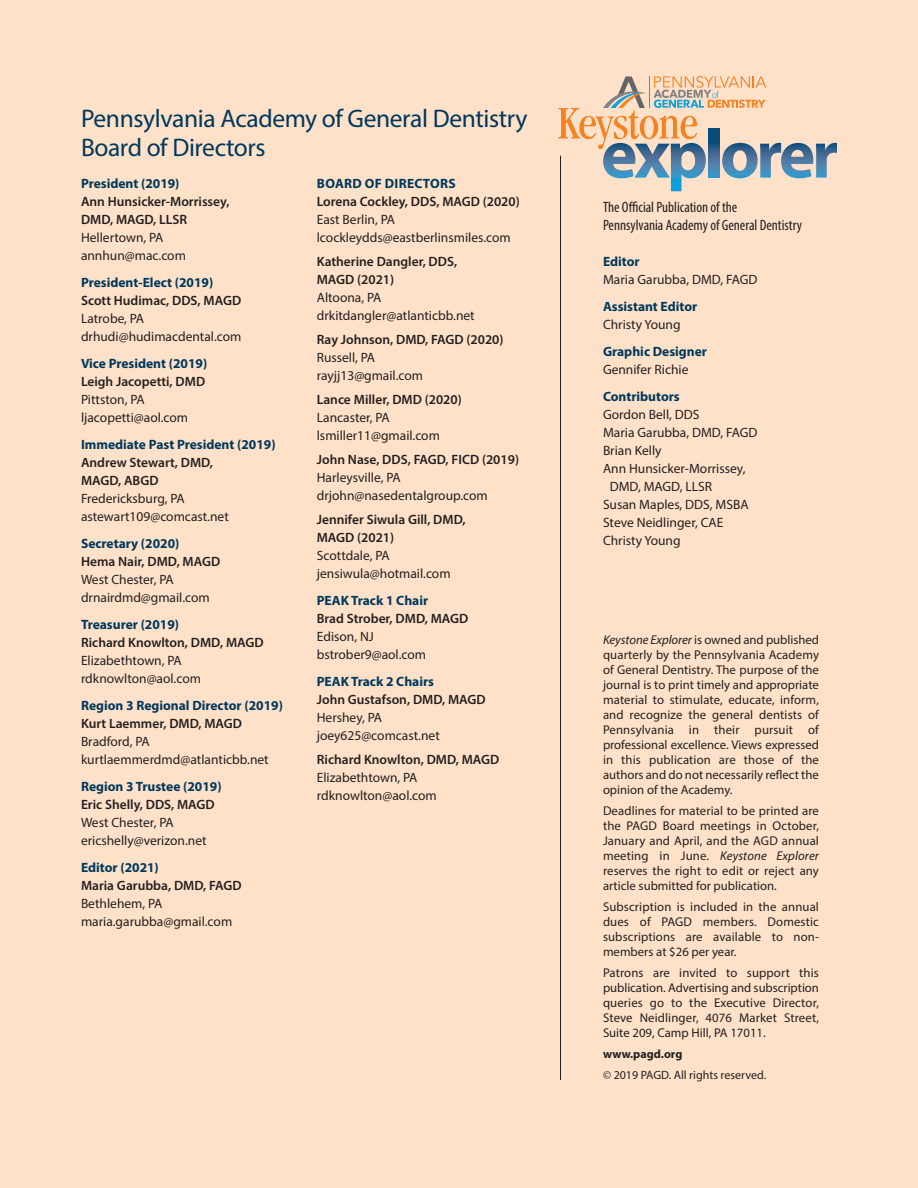
<style>
.page{position:relative;width:918px;height:1188px;background:#fee1c8}
.page>*{position:absolute;margin:0;border:0;box-sizing:border-box;transform-origin:0 0}
.t1{font:25.5px/28.5px "Myriad Pro";letter-spacing:-.015em;color:#00395c}
.t2{font:condensed 15px/18px "Myriad Pro";color:#231f20}
.t3{font:13.5px/18px "Myriad Pro";color:#231f20}
.t4{font:600 13.5px/18px "Myriad Pro";color:#231f20}
.t5{font:700 13.5px "Myriad Pro";color:#00395c}
.t6{font:700 13.5px "Myriad Pro";letter-spacing:.02em;color:#00395c}
.t7{font:12.75px/15px "Myriad Pro";color:#231f20;text-align:justify}
.t8{font:12px "Myriad Pro";color:#231f20}
.t9{font:700 12px "Myriad Pro";color:#231f20}
.s1{font-style:italic}
</style>
<div class="page">
<svg style="left:558px;top:76px;width:279px;height:115px"></svg>
<hr style="left:560px;top:156px;width:1px;height:924px;background:#231f20">
<p class="t1" style="left:81px;top:106px;width:448px">Pennsylvania Academy of General Dentistry<br>Board of Directors</p>
<p class="t5" style="left:81px;top:179px;width:100px">President (2019)</p>
<p class="t4" style="left:81px;top:194px;width:150px">Ann Hunsicker-Morrissey,<br>DMD, MAGD, LLSR</p>
<p class="t3" style="left:81px;top:230px;width:84px">Hellertown, PA</p>
<p class="t3" style="left:81px;top:248px;width:106px">annhun@mac.com</p>
<p class="t5" style="left:81px;top:278px;width:134px">President-Elect (2019)</p>
<p class="t4" style="left:81px;top:293px;width:162px">Scott Hudimac, DDS, MAGD</p>
<p class="t3" style="left:81px;top:311px;width:65px">Latrobe, PA</p>
<p class="t3" style="left:81px;top:329px;width:162px">drhudi@hudimacdental.com</p>
<p class="t5" style="left:81px;top:359px;width:128px">Vice President (2019)</p>
<p class="t4" style="left:81px;top:374px;width:126px">Leigh Jacopetti, DMD</p>
<p class="t3" style="left:81px;top:392px;width:65px">Pittston, PA</p>
<p class="t3" style="left:81px;top:410px;width:109px">ljacopetti@aol.com</p>
<p class="t5" style="left:81px;top:440px;width:196px">Immediate Past President (2019)</p>
<p class="t4" style="left:81px;top:455px;width:134px">Andrew Stewart, DMD,<br>MAGD, ABGD</p>
<p class="t3" style="left:81px;top:491px;width:105px">Fredericksburg, PA</p>
<p class="t3" style="left:81px;top:509px;width:149px">astewart109@comcast.net</p>
<p class="t5" style="left:81px;top:539px;width:100px">Secretary (2020)</p>
<p class="t4" style="left:81px;top:554px;width:141px">Hema Nair, DMD, MAGD</p>
<p class="t3" style="left:81px;top:572px;width:94px">West Chester, PA</p>
<p class="t3" style="left:81px;top:590px;width:130px">drnairdmd@gmail.com</p>
<p class="t5" style="left:81px;top:620px;width:100px">Treasurer (2019)</p>
<p class="t4" style="left:81px;top:635px;width:184px">Richard Knowlton, DMD, MAGD</p>
<p class="t3" style="left:81px;top:653px;width:102px">Elizabethtown, PA</p>
<p class="t3" style="left:81px;top:671px;width:122px">rdknowlton@aol.com</p>
<p class="t5" style="left:81px;top:701px;width:203px">Region 3 Regional Director (2019)</p>
<p class="t4" style="left:81px;top:716px;width:163px">Kurt Laemmer, DMD, MAGD</p>
<p class="t3" style="left:81px;top:734px;width:70px">Bradford, PA</p>
<p class="t3" style="left:81px;top:752px;width:189px">kurtlaemmerdmd@atlanticbb.net</p>
<p class="t5" style="left:81px;top:782px;width:142px">Region 3 Trustee (2019)</p>
<p class="t4" style="left:81px;top:797px;width:135px">Eric Shelly, DDS, MAGD</p>
<p class="t3" style="left:81px;top:815px;width:94px">West Chester, PA</p>
<p class="t3" style="left:81px;top:833px;width:127px">ericshelly@verizon.net</p>
<p class="t5" style="left:81px;top:863px;width:79px">Editor (2021)</p>
<p class="t4" style="left:81px;top:878px;width:162px">Maria Garubba, DMD, FAGD</p>
<p class="t3" style="left:81px;top:896px;width:83px">Bethlehem, PA</p>
<p class="t3" style="left:81px;top:914px;width:153px">maria.garubba@gmail.com</p>
<p class="t6" style="left:317px;top:179px;width:140px">BOARD OF DIRECTORS</p>
<p class="t4" style="left:317px;top:194px;width:205px">Lorena Cockley, DDS, MAGD (2020)</p>
<p class="t3" style="left:317px;top:212px;width:80px">East Berlin, PA</p>
<p class="t3" style="left:317px;top:230px;width:196px">lcockleydds@eastberlinsmiles.com</p>
<p class="t4" style="left:317px;top:254px;width:142px">Katherine Dangler, DDS,<br>MAGD (2021)</p>
<p class="t3" style="left:317px;top:290px;width:66px">Altoona, PA</p>
<p class="t3" style="left:317px;top:308px;width:159px">drkitdangler@atlanticbb.net</p>
<p class="t4" style="left:317px;top:332px;width:188px">Ray Johnson, DMD, FAGD (2020)</p>
<p class="t3" style="left:317px;top:350px;width:60px">Russell, PA</p>
<p class="t3" style="left:317px;top:368px;width:108px">rayjj13@gmail.com</p>
<p class="t4" style="left:317px;top:392px;width:147px">Lance Miller, DMD (2020)</p>
<p class="t3" style="left:317px;top:410px;width:75px">Lancaster, PA</p>
<p class="t3" style="left:317px;top:428px;width:125px">lsmiller11@gmail.com</p>
<p class="t4" style="left:317px;top:452px;width:204px">John Nase, DDS, FAGD, FICD (2019)</p>
<p class="t3" style="left:317px;top:470px;width:85px">Harleysville, PA</p>
<p class="t3" style="left:317px;top:488px;width:173px">drjohn@nasedentalgroup.com</p>
<p class="t4" style="left:317px;top:512px;width:150px">Jennifer Siwula Gill, DMD,<br>MAGD (2021)</p>
<p class="t3" style="left:317px;top:548px;width:74px">Scottdale, PA</p>
<p class="t3" style="left:317px;top:566px;width:135px">jensiwula@hotmail.com</p>
<p class="t5" style="left:317px;top:596px;width:113px">PEAK Track 1 Chair</p>
<p class="t4" style="left:317px;top:611px;width:153px">Brad Strober, DMD, MAGD</p>
<p class="t3" style="left:317px;top:629px;width:59px">Edison, NJ</p>
<p class="t3" style="left:317px;top:647px;width:111px">bstrober9@aol.com</p>
<p class="t5" style="left:317px;top:677px;width:119px">PEAK Track 2 Chairs</p>
<p class="t4" style="left:317px;top:692px;width:170px">John Gustafson, DMD, MAGD</p>
<p class="t3" style="left:317px;top:710px;width:67px">Hershey, PA</p>
<p class="t3" style="left:317px;top:728px;width:125px">joey625@comcast.net</p>
<p class="t4" style="left:317px;top:752px;width:184px">Richard Knowlton, DMD, MAGD</p>
<p class="t3" style="left:317px;top:770px;width:102px">Elizabethtown, PA</p>
<p class="t3" style="left:317px;top:788px;width:122px">rdknowlton@aol.com</p>
<p class="t2" style="left:603px;top:199px;width:200px">The Official Publication of the<br>Pennsylvania Academy of General Dentistry</p>
<p class="t5" style="left:603px;top:257px;width:38px">Editor</p>
<p class="t3" style="left:603px;top:272px;width:156px">Maria Garubba, DMD, FAGD</p>
<p class="t5" style="left:603px;top:302px;width:96px">Assistant Editor</p>
<p class="t3" style="left:603px;top:317px;width:79px">Christy Young</p>
<p class="t5" style="left:603px;top:347px;width:106px">Graphic Designer</p>
<p class="t3" style="left:603px;top:362px;width:87px">Gennifer Richie</p>
<p class="t5" style="left:603px;top:392px;width:78px">Contributors</p>
<p class="t3" style="left:603px;top:407px;width:98px">Gordon Bell, DDS</p>
<p class="t3" style="left:603px;top:425px;width:156px">Maria Garubba, DMD, FAGD</p>
<p class="t3" style="left:603px;top:443px;width:60px">Brian Kelly</p>
<p class="t3" style="left:610px;top:461px;width:137px;text-indent:-7px">Ann Hunsicker-Morrissey,<br>DMD, MAGD, LLSR</p>
<p class="t3" style="left:603px;top:497px;width:147px">Susan Maples, DDS, MSBA</p>
<p class="t3" style="left:603px;top:515px;width:122px">Steve Neidlinger, CAE</p>
<p class="t3" style="left:603px;top:533px;width:79px">Christy Young</p>
<p class="t7" style="left:603px;top:633px;width:218px"><span class="s1">Keystone Explorer</span> is owned and published quarterly by the Pennsylvania Academy of General Dentistry. The purpose of the journal is to print timely and appropriate material to stimulate, educate, inform, and recognize the general dentists of Pennsylvania in their pursuit of professional excellence. Views expressed in this publication are those of the authors and do not necessarily reflect the opinion of the Academy.</p>
<p class="t7" style="left:603px;top:804px;width:218px">Deadlines for material to be printed are the PAGD Board meetings in October, January and April, and the AGD annual meeting in June. <span class="s1">Keystone Explorer </span>reserves the right to edit or reject any article submitted for publication.</p>
<p class="t7" style="left:603px;top:900px;width:217px">Subscription is included in the annual dues of PAGD members. Domestic subscriptions are available to non&shy;members at $26 per year.</p>
<p class="t7" style="left:603px;top:966px;width:217px">Patrons are invited to support this publication. Advertising and subscription queries go to the Executive Director, Steve Neidlinger, 4076 Market Street, Suite 209, Camp Hill, PA 17011.</p>
<p class="t9" style="left:603px;top:1050px;width:81px">www.pagd.org</p>
<p class="t8" style="left:603px;top:1071px;width:165px">© 2019 PAGD. All rights reserved.</p>
</div>
